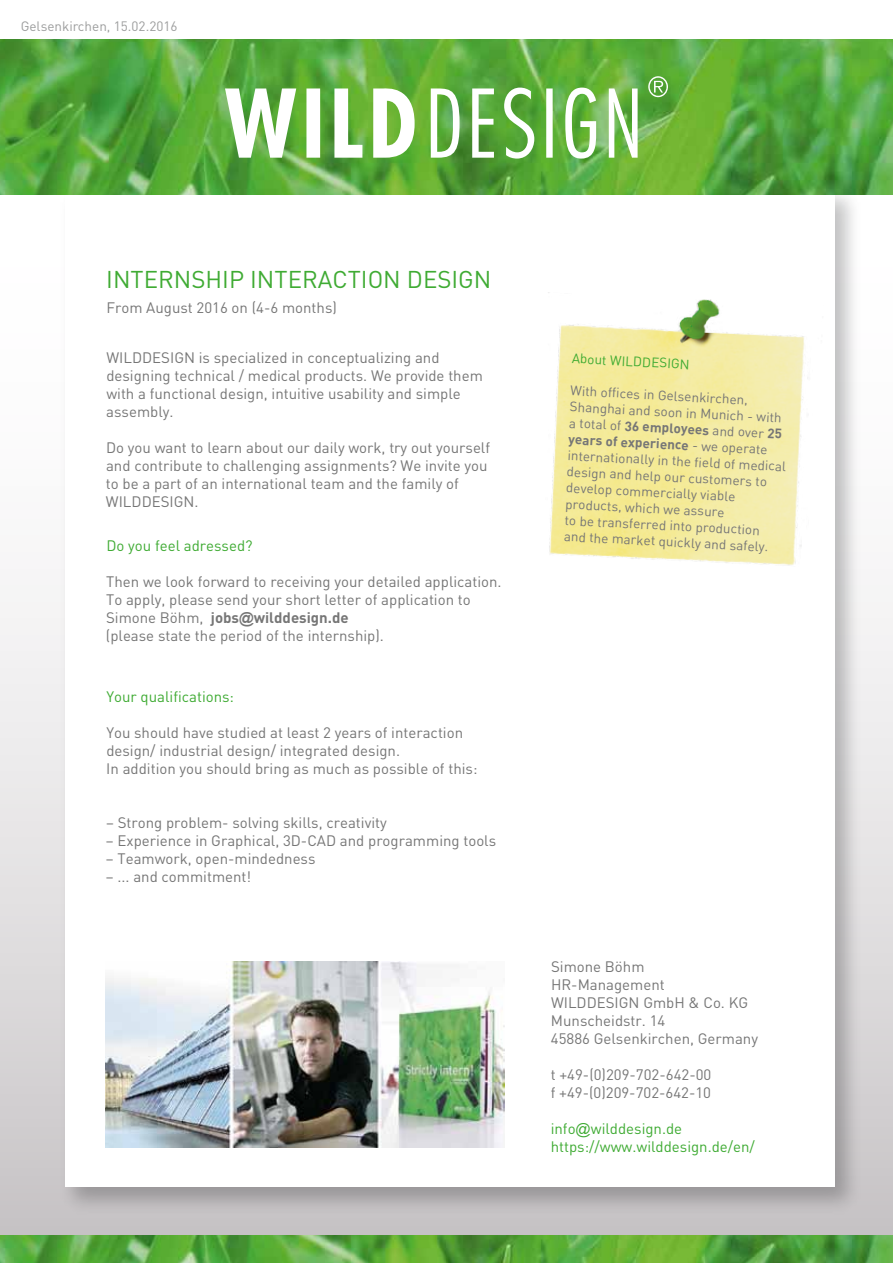
<style>
.page{position:relative;width:893px;height:1263px;background:#fff}
.page>*{position:absolute;margin:0;border:0;box-sizing:border-box;transform-origin:0 0}
.t1{font:24px "DINOT";color:#3fab33}
.t2{font:15px/18px "DINOT";color:#767676}
.t3{font:15px/18px "DINOT";color:#3fab33}
.t4{font:13.5px/16.2px "DINOT";color:#767676}
.t5{font:13.5px "DINOT";color:#9c9d9d}
.t6{font:13.5px "DINOT";color:#3fab33}
.s1{font-weight:700}
.s2{font-family:"Arial";font-weight:700}
.s3{font-family:"Arial"}
</style>
<div class="page">
<div style="left:0;top:188px;width:893px;height:1054px;background:linear-gradient(to bottom,#fff,#cdcacc)"></div>
<img style="left:52px;top:195px;width:816px;height:1026px">
<div style="left:66px;top:191px;width:769px;height:996px;background:#fff"></div>
<img style="left:548px;top:292px;width:257px;height:274px">
<img style="left:106px;top:961px;width:399px;height:187px">
<img style="left:0;top:1236px;width:893px;height:27px">
<img style="left:0;top:39px;width:893px;height:156px">
<svg style="left:648px;top:76px;width:20px;height:21px"></svg>
<svg style="left:225px;top:85px;width:413px;height:74px"></svg>
<p class="t5" style="left:21px;top:17px;width:158px">Gelsenkirchen, 15.02.2016</p>
<h1 class="t1" style="left:106px;top:263px;width:387px">INTERNSHIP INTERACTION DESIGN</h1>
<p class="t2" style="left:106px;top:298px;width:232px">From August 2016 on (4-6 months)</p>
<p class="t2" style="left:106px;top:348px;width:378px">WILDDESIGN is specialized in conceptualizing and designing technical / medical products. We provide them with a functional design, intuitive usability and simple assembly.</p>
<p class="t2" style="left:106px;top:438px;width:386px">Do you want to learn about our daily work, try out yourself and contribute to challenging assignments? We invite you to be a part of an international team and the family of WILDDESIGN.</p>
<p class="t3" style="left:106px;top:536px;width:148px">Do you feel adressed?</p>
<p class="t2" style="left:106px;top:572px;width:397px">Then we look forward to receiving your detailed application.<br>To apply, please send your short letter of application to Simone Böhm, <span class="s1">jobs</span><span class="s2">@</span><span class="s1">wilddesign.de<br></span>(please state the period of the internship).</p>
<p class="t3" style="left:106px;top:687px;width:129px">Your qualifications:</p>
<p class="t2" style="left:106px;top:723px;width:373px">You should have studied at least 2 years of interaction design/ industrial design/ integrated design.<br>In addition you should bring as much as possible of this:</p>
<p class="t2" style="left:106px;top:813px;width:282px">– Strong problem- solving skills, creativity</p>
<p class="t2" style="left:106px;top:831px;width:392px">– Experience in Graphical, 3D-CAD and programming tools</p>
<p class="t2" style="left:106px;top:849px;width:211px">– Teamwork, open-mindedness</p>
<p class="t2" style="left:106px;top:867px;width:147px">– ... and commitment!</p>
<p class="t6" style="left:572px;top:349px;width:119px;rotate:3deg">About WILDDESIGN</p>
<p class="t4" style="left:571px;top:382px;width:221px;rotate:3deg">With offi ces in Gelsenkirchen,<br>Shanghai and soon in Munich - with a total of <span class="s1">36 employees</span> and over <span class="s1">25 years of experience</span> - we operate internationally in the fi eld of medical design and help our customers to develop commercially viable products, which we assure<br>to be transferred into production and the market quickly and safely.</p>
<p class="t2" style="left:551px;top:957px;width:209px">Simone Böhm<br>HR-Management<br>WILDDESIGN GmbH &amp; Co. KG<br>Munscheidstr. 14<br>45886 Gelsenkirchen, Germany</p>
<p class="t2" style="left:551px;top:1065px;width:162px">t +49-(0)209-702-642-00 f +49-(0)209-702-642-10</p>
<p class="t3" style="left:551px;top:1119px;width:206px">info<span class="s3">@</span>wilddesign.de https://www.wilddesign.de/en/</p>
</div>
